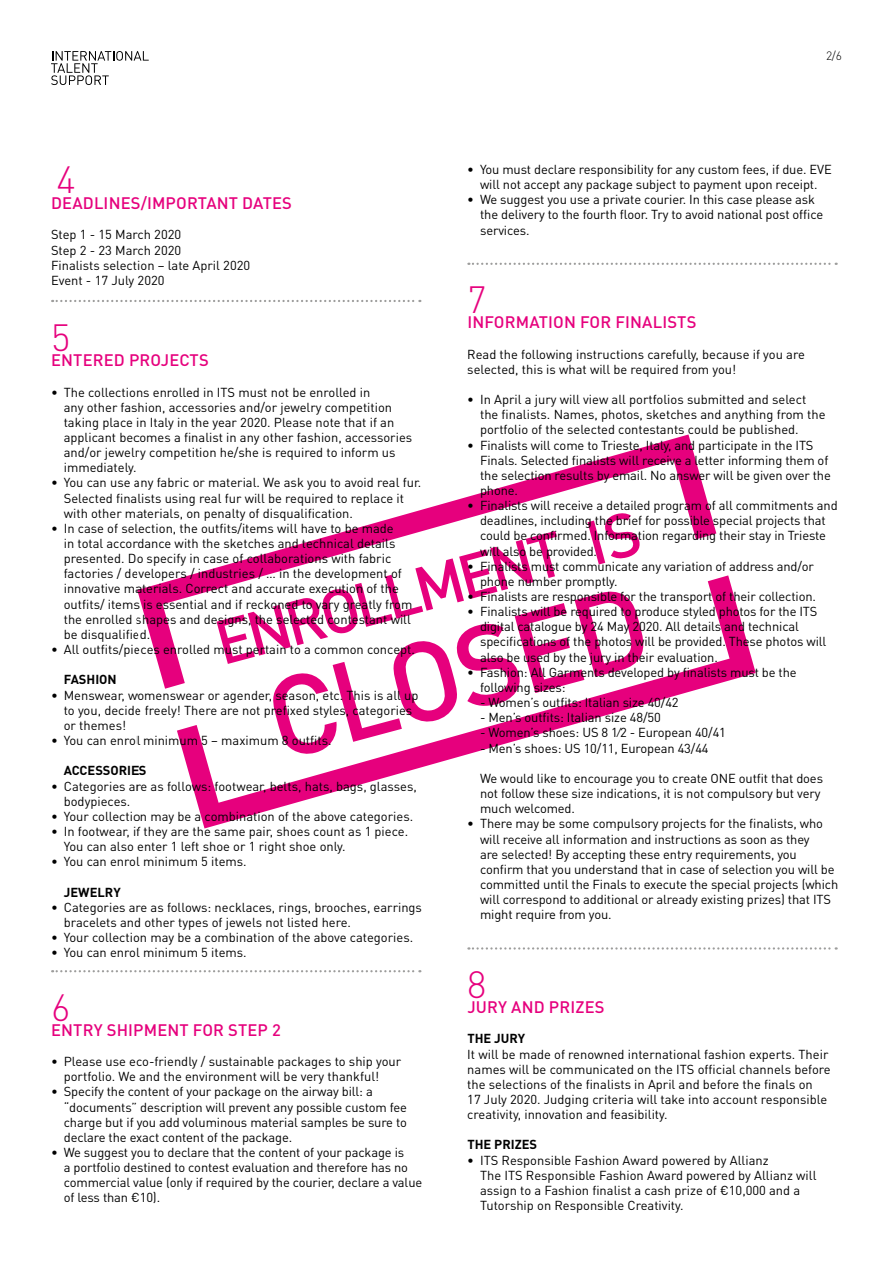
<style>
.page{position:relative;width:893px;height:1263px;background:#fff}
.page>*{position:absolute;margin:0;border:0;box-sizing:border-box;transform-origin:0 0}
.t1{font:300 37.5px "DIN Pro";color:#e6007d}
.t2{font:500 16.5px "DIN Pro";letter-spacing:.01em;color:#e6007d}
.t3{font:12.9px/15.1px "DIN Pro";letter-spacing:-.01em;color:#000}
.t4{font:700 12.9px "DIN Pro";color:#000}
.t5{font:300 12px "DIN Pro";color:#000}
</style>
<div class="page">
<svg style="left:51px;top:51px;width:98px;height:34px"></svg>
<svg style="left:468px;top:263px;width:369px;height:2px"></svg>
<svg style="left:468px;top:947px;width:369px;height:2px"></svg>
<svg style="left:52px;top:300px;width:368px;height:2px"></svg>
<svg style="left:52px;top:970px;width:368px;height:2px"></svg>
<svg style="left:137px;top:434px;width:619px;height:394px"></svg>
<h1 class="t1" style="left:56px;top:154px;width:21px">4</h1>
<p class="t2" style="left:51px;top:192px;width:242px">DEADLINES/IMPORTANT DATES</p>
<p class="t3" style="left:51px;top:227px;width:201px">Step 1 - 15 March 2020<br>Step 2 - 23 March 2020<br>Finalists selection – late April 2020<br>Event - 17 July 2020</p>
<h1 class="t1" style="left:51px;top:312px;width:21px">5</h1>
<p class="t2" style="left:51px;top:349px;width:159px">ENTERED PROJECTS</p>
<p class="t3" style="left:64px;top:384px;width:350px;text-indent:-13px">• The collections enrolled in ITS must not be enrolled in<br>any other fashion, accessories and/or jewelry competition taking place in Italy in the year 2020. Please note that if an applicant becomes a finalist in any other fashion, accessories and/or jewelry competition he/she is required to inform us immediately.</p>
<p class="t3" style="left:64px;top:475px;width:359px;text-indent:-13px">• You can use any fabric or material. We ask you to avoid real fur.<br>Selected finalists using real fur will be required to replace it with other materials, on penalty of disqualification.</p>
<p class="t3" style="left:64px;top:520px;width:350px;text-indent:-13px">• In case of selection, the outfits/items will have to be made<br>in total accordance with the sketches and technical details presented. Do specify in case of collaborations with fabric factories / developers / industries / … in the development of innovative materials. Correct and accurate execution of the outfits/ items is essential and if reckoned to vary greatly from the enrolled shapes and designs, the selected contestant will be disqualified.</p>
<p class="t3" style="left:51px;top:641px;width:365px">• All outfits/pieces enrolled must pertain to a common concept.</p>
<p class="t4" style="left:64px;top:671px;width:54px">FASHION</p>
<p class="t3" style="left:64px;top:687px;width:356px;text-indent:-13px">• Menswear, womenswear or agender, season, etc. This is all up to you, decide freely! There are not prefixed styles, categories or themes!</p>
<p class="t3" style="left:51px;top:732px;width:282px">• You can enrol minimum 5 – maximum 8 outfits.</p>
<p class="t4" style="left:64px;top:762px;width:84px">ACCESSORIES</p>
<p class="t3" style="left:64px;top:778px;width:355px;text-indent:-13px">• Categories are as follows: footwear, belts, hats, bags, glasses, bodypieces.</p>
<p class="t3" style="left:51px;top:808px;width:364px">• Your collection may be a combination of the above categories.</p>
<p class="t3" style="left:64px;top:823px;width:346px;text-indent:-13px">• In footwear, if they are the same pair, shoes count as 1 piece.<br>You can also enter 1 left shoe or 1 right shoe only.</p>
<p class="t3" style="left:51px;top:853px;width:197px">• You can enrol minimum 5 items.</p>
<p class="t4" style="left:64px;top:883px;width:58px">JEWELRY</p>
<p class="t3" style="left:64px;top:899px;width:360px;text-indent:-13px">• Categories are as follows: necklaces, rings, brooches, earrings bracelets and other types of jewels not listed here.</p>
<p class="t3" style="left:51px;top:929px;width:364px">• Your collection may be a combination of the above categories.</p>
<p class="t3" style="left:51px;top:944px;width:197px">• You can enrol minimum 5 items.</p>
<h1 class="t1" style="left:51px;top:982px;width:21px">6</h1>
<p class="t2" style="left:51px;top:1019px;width:231px">ENTRY SHIPMENT FOR STEP 2</p>
<p class="t3" style="left:64px;top:1053px;width:339px;text-indent:-13px">• Please use eco-friendly / sustainable packages to ship your portfolio. We and the environment will be very thankful!</p>
<p class="t3" style="left:64px;top:1084px;width:345px;text-indent:-13px">• Specify the content of your package on the airway bill: a “documents” description will prevent any possible custom fee charge but if you add voluminous material samples be sure to declare the exact content of the package.</p>
<p class="t3" style="left:64px;top:1144px;width:360px;text-indent:-13px">• We suggest you to declare that the content of your package is<br>a portfolio destined to contest evaluation and therefore has no commercial value (only if required by the courier, declare a value of less than €10).</p>
<p class="t5" style="left:826px;top:48px;width:17px">2/6</p>
<p class="t3" style="left:467px;top:161px;width:366px;text-align:center">• You must declare responsibility for any custom fees, if due. EVE will not accept any package subject to payment upon receipt.</p>
<p class="t3" style="left:480px;top:192px;width:345px;text-indent:-13px">• We suggest you use a private courier. In this case please ask the delivery to the fourth floor. Try to avoid national post office services.</p>
<h1 class="t1" style="left:467px;top:274px;width:21px">7</h1>
<p class="t2" style="left:467px;top:311px;width:231px">INFORMATION FOR FINALISTS</p>
<p class="t3" style="left:467px;top:346px;width:339px">Read the following instructions carefully, because if you are selected, this is what will be required from you!</p>
<p class="t3" style="left:480px;top:391px;width:347px;text-indent:-13px">• In April a jury will view all portfolios submitted and select the finalists. Names, photos, sketches and anything from the portfolio of the selected contestants could be published.</p>
<p class="t3" style="left:480px;top:437px;width:352px;text-indent:-13px">• Finalists will come to Trieste, Italy, and participate in the ITS Finals. Selected finalists will receive a letter informing them of the selection results by email. No answer will be given over the phone.</p>
<p class="t3" style="left:480px;top:497px;width:359px;text-indent:-13px">• Finalists will receive a detailed program of all commitments and deadlines, including the brief for possible special projects that could be confirmed. Information regarding their stay in Trieste will also be provided.</p>
<p class="t3" style="left:480px;top:558px;width:335px;text-indent:-13px">• Finalists must communicate any variation of address and/or phone number promptly.</p>
<p class="t3" style="left:467px;top:588px;width:350px">• Finalists are responsible for the transport of their collection.</p>
<p class="t3" style="left:480px;top:603px;width:348px;text-indent:-13px">• Finalists will be required to produce styled photos for the ITS digital catalogue by 24 May 2020. All details and technical specifications of the photos will be provided. These photos will also be used by the jury in their evaluation.</p>
<p class="t3" style="left:480px;top:664px;width:318px;text-indent:-13px">• Fashion: All Garments developed by finalists must be the following sizes:</p>
<p class="t3" style="left:480px;top:694px;width:200px">- Women’s outfits: Italian size 40/42</p>
<p class="t3" style="left:480px;top:709px;width:182px">- Men’s outfits: Italian size 48/50</p>
<p class="t3" style="left:480px;top:725px;width:247px">- Women’s shoes: US 8 1⁄2 - European 40/41</p>
<p class="t3" style="left:480px;top:740px;width:230px">- Men’s shoes: US 10/11, European 43/44</p>
<p class="t3" style="left:480px;top:770px;width:344px">We would like to encourage you to create ONE outfit that does not follow these size indications, it is not compulsory but very much welcomed.</p>
<p class="t3" style="left:480px;top:816px;width:360px;text-indent:-13px">• There may be some compulsory projects for the finalists, who will receive all information and instructions as soon as they<br>are selected! By accepting these entry requirements, you confirm that you understand that in case of selection you will be committed until the Finals to execute the special projects (which will correspond to additional or already existing prizes) that ITS might require from you.</p>
<h1 class="t1" style="left:467px;top:959px;width:21px">8</h1>
<p class="t2" style="left:467px;top:996px;width:139px">JURY AND PRIZES</p>
<p class="t4" style="left:467px;top:1030px;width:59px">THE JURY</p>
<p class="t3" style="left:467px;top:1046px;width:365px">It will be made of renowned international fashion experts. Their names will be communicated on the ITS official channels before the selections of the finalists in April and before the finals on<br>17 July 2020. Judging criteria will take into account responsible creativity, innovation and feasibility.</p>
<p class="t4" style="left:467px;top:1136px;width:71px">THE PRIZES</p>
<p class="t3" style="left:480px;top:1152px;width:338px;text-indent:-13px">• ITS Responsible Fashion Award powered by Allianz<br>The ITS Responsible Fashion Award powered by Allianz will assign to a Fashion finalist a cash prize of €10,000 and a Tutorship on Responsible Creativity.</p>
</div>
